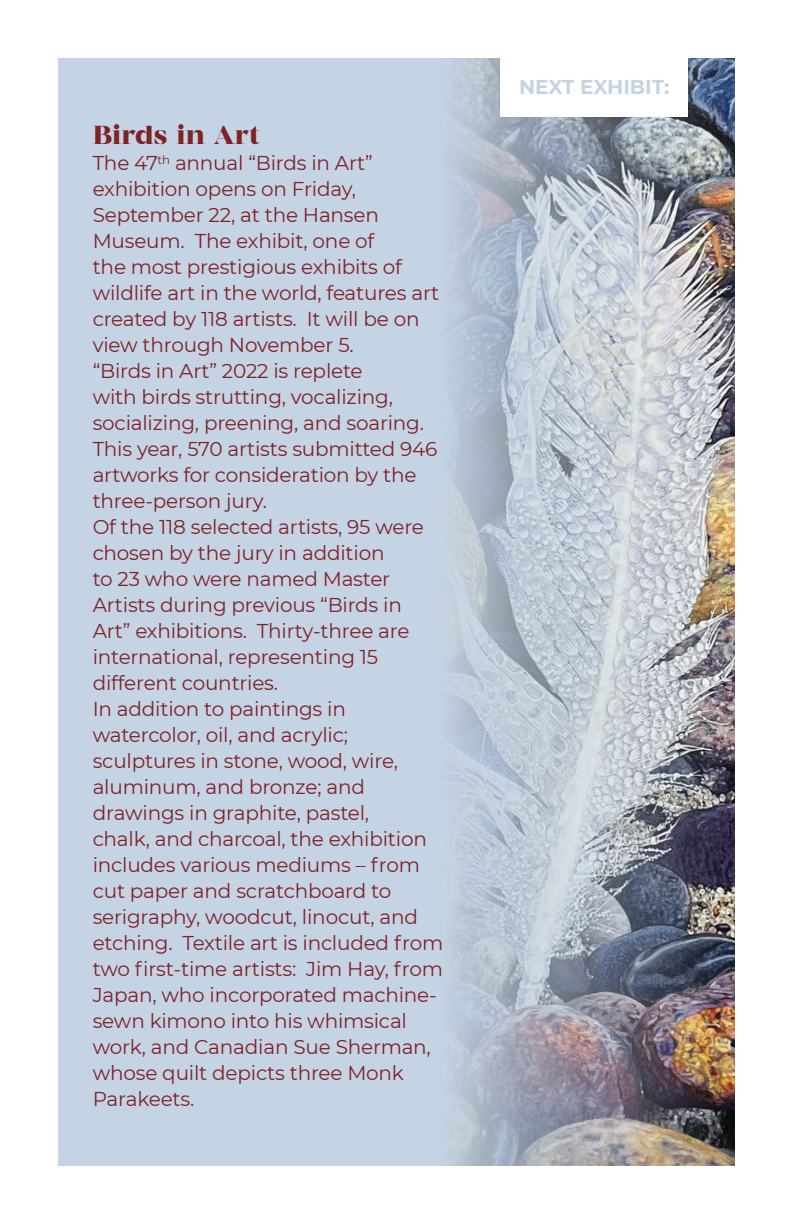
<style>
.page{position:relative;width:792px;height:1224px;background:#fff}
.page>*{position:absolute;margin:0;border:0;box-sizing:border-box;transform-origin:0 0}
.t1{font:500 26px "MADE Coachella";color:#7e2227}
.t2{font:20px/26px "Montserrat";letter-spacing:-.01em;color:#7e2227}
.t3{font:700 20px "Montserrat";color:#c5d4e4}
</style>
<div class="page">
<div style="left:58px;top:58px;width:676px;height:1108px;background:#c5d4e4"></div>
<img style="left:450px;top:58px;width:284px;height:1108px">
<div style="left:500px;top:56px;width:188px;height:61px;background:#fff"></div>
<p class="t1" style="left:93px;top:120px;width:169px">Birds in Art</p>
<p class="t2" style="left:93px;top:150px;width:348px">The 47<sup>th</sup> annual “Birds in Art” exhibition opens on Friday,<br>September 22, at the Hansen<br>Museum. The exhibit, one of<br>the most prestigious exhibits of wildlife art in the world, features art created by 118 artists. It will be on view through November 5.</p>
<p class="t2" style="left:93px;top:358px;width:346px">“Birds in Art” 2022 is replete<br>with birds strutting, vocalizing, socializing, preening, and soaring.<br>This year, 570 artists submitted 946 artworks for consideration by the three-person jury.</p>
<p class="t2" style="left:93px;top:514px;width:333px">Of the 118 selected artists, 95 were chosen by the jury in addition<br>to 23 who were named Master<br>Artists during previous “Birds in<br>Art” exhibitions. Thirty-three are international, representing 15 different countries.</p>
<p class="t2" style="left:93px;top:696px;width:352px">In addition to paintings in watercolor, oil, and acrylic; sculptures in stone, wood, wire, aluminum, and bronze; and drawings in graphite, pastel,<br>chalk, and charcoal, the exhibition includes various mediums – from cut paper and scratchboard to serigraphy, woodcut, linocut, and etching. Textile art is included from two first-time artists: Jim Hay, from<br>Japan, who incorporated machine&shy;sewn kimono into his whimsical work, and Canadian Sue Sherman, whose quilt depicts three Monk<br>Parakeets.</p>
<p class="t3" style="left:519px;top:72px;width:152px">NEXT EXHIBIT:</p>
</div>
